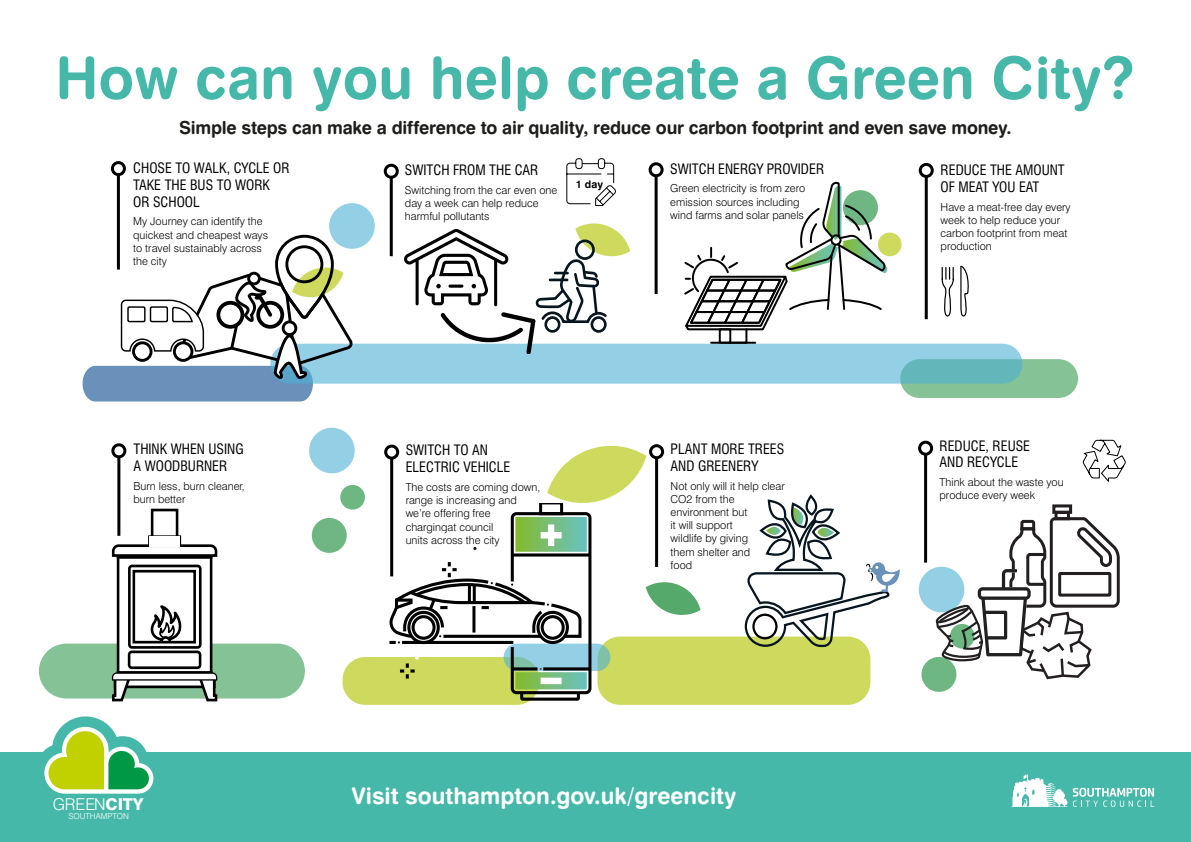
<style>
.page{position:relative;width:1191px;height:842px;background:#fff}
.page>*{position:absolute;margin:0;border:0;box-sizing:border-box;transform-origin:0 0}
.t1{font:58.3px "Swiss 721 BT Bold Rounded";color:#46b8a9}
.t2{font:23px "Swiss 721 BT Bold Rounded";color:#fff}
.t3{font:18px "Swiss 721 BT Bold Rounded";letter-spacing:-.015em;color:#1e1e1c}
.t4{font:300 16.3px "Swiss 721 BT";color:#fff}
.t5{font:condensed 14px/16.8px "Swiss 721 BT";color:#000}
.t6{font:300 11px/13.2px "Swiss 721 BT";color:#000}
.t7{font:10.6px "Swiss 721 BT Bold Rounded";color:#000}
.t8{font:300 8.3px "Swiss 721 BT";color:#fff}
.s1{font-weight:800}
</style>
<div class="page">
<div style="left:900px;top:359px;width:178px;height:39px;background:#85c295;border-radius:19px"></div>
<div style="left:342px;top:657px;width:197px;height:48px;background:#ceda5d;border-radius:23px"></div>
<div style="left:597px;top:636px;width:273px;height:69px;background:#ceda5d;border-radius:23px"></div>
<div style="left:39px;top:644px;width:266px;height:54px;background:#85c295;border-radius:27px"></div>
<svg style="left:270px;top:344px;width:752px;height:40px;background:#8fcde0"></svg>
<hr style="left:117px;top:175px;width:3px;height:95px;background:#000">
<div style="left:111px;top:161px;width:15px;height:15px;border:3px solid #000;border-radius:50%"></div>
<hr style="left:117px;top:457px;width:3px;height:79px;background:#000">
<div style="left:111px;top:443px;width:15px;height:15px;border:3px solid #000;border-radius:50%"></div>
<hr style="left:390px;top:177px;width:3px;height:79px;background:#000">
<div style="left:384px;top:164px;width:15px;height:15px;border:3px solid #000;border-radius:50%"></div>
<hr style="left:390px;top:458px;width:3px;height:118px;background:#000">
<div style="left:384px;top:445px;width:15px;height:15px;border:3px solid #000;border-radius:50%"></div>
<hr style="left:654px;top:176px;width:3px;height:118px;background:#000">
<div style="left:648px;top:162px;width:15px;height:15px;border:3px solid #000;border-radius:50%"></div>
<hr style="left:655px;top:458px;width:3px;height:109px;background:#000">
<div style="left:649px;top:444px;width:15px;height:15px;border:3px solid #000;border-radius:50%"></div>
<hr style="left:924px;top:454px;width:3px;height:109px;background:#000">
<div style="left:918px;top:441px;width:15px;height:15px;border:3px solid #000;border-radius:50%"></div>
<hr style="left:924px;top:176px;width:3px;height:143px;background:#000">
<div style="left:918px;top:163px;width:15px;height:15px;border:3px solid #000;border-radius:50%"></div>
<svg style="left:309px;top:427px;width:46px;height:47px"></svg>
<svg style="left:311px;top:485px;width:54px;height:68px"></svg>
<svg style="left:503px;top:644px;width:107px;height:27px;background:#8fcbd5"></svg>
<div style="left:878px;top:233px;width:23px;height:23px;background:#ceda5d;border-radius:50%"></div>
<svg style="left:646px;top:582px;width:54px;height:33px"></svg>
<div style="left:329px;top:203px;width:46px;height:46px;background:#94d0e5;border-radius:50%"></div>
<svg style="left:403px;top:223px;width:227px;height:130px"></svg>
<div style="left:511px;top:512px;width:80px;height:182px;border:3px solid #000;border-radius:4px"></div>
<hr style="left:512px;top:553px;width:78px;height:3px;background:#000">
<hr style="left:543px;top:667px;width:47px;height:3px;background:#000">
<hr style="left:512px;top:667px;width:25px;height:3px;background:#000">
<svg style="left:515px;top:445px;width:131px;height:107px"></svg>
<svg style="left:389px;top:562px;width:194px;height:82px"></svg>
<svg style="left:515px;top:668px;width:72px;height:34px"></svg>
<svg style="left:743px;top:494px;width:157px;height:154px"></svg>
<div style="left:752px;top:614px;width:25px;height:25px;border:2px solid #000;border-radius:50%"></div>
<div style="left:1054px;top:511px;width:16px;height:9px;border:3px solid #231f20"></div>
<div style="left:1052px;top:504px;width:20px;height:10px;border:3px solid #231f20"></div>
<svg style="left:918px;top:515px;width:202px;height:177px"></svg>
<svg style="left:683px;top:181px;width:204px;height:164px"></svg>
<hr style="left:711px;top:342px;width:44px;height:2px;background:#000">
<div style="left:118px;top:554px;width:93px;height:121px;background:linear-gradient(to right,#fff,#fff)"></div>
<div style="left:151px;top:509px;width:27px;height:31px;border:3px solid #000"></div>
<div style="left:148px;top:535px;width:33px;height:13px;border:3px solid #000"></div>
<div style="left:129px;top:652px;width:71px;height:16px;background:#fff;border-radius:3px"></div>
<div style="left:128px;top:650px;width:73px;height:19px;border:3px solid #000;border-radius:3px"></div>
<svg style="left:111px;top:543px;width:107px;height:107px"></svg>
<svg style="left:566px;top:158px;width:49px;height:48px"></svg>
<svg style="left:1082px;top:439px;width:44px;height:43px"></svg>
<svg style="left:941px;top:265px;width:28px;height:52px"></svg>
<div style="left:0;top:753px;width:1191px;height:89px;background:#46b8a9"></div>
<svg style="left:83px;top:235px;width:272px;height:166px"></svg>
<svg style="left:400px;top:657px;width:19px;height:21px"></svg>
<div style="left:149px;top:537px;width:31px;height:10px;background:#fff"></div>
<svg style="left:111px;top:671px;width:108px;height:31px"></svg>
<div style="left:36px;top:743px;width:51px;height:52px;background:#46b8a9;border-radius:50%"></div>
<div style="left:52px;top:716px;width:67px;height:68px;background:#46b8a9;border-radius:50%"></div>
<svg style="left:1011px;top:775px;width:143px;height:32px"></svg>
<svg style="left:44px;top:727px;width:109px;height:67px"></svg>
<p class="t1" style="left:55px;top:41px;width:1080px">How can you help create a Green City?</p>
<p class="t3" style="left:179px;top:117px;width:834px">Simple steps can make a difference to air quality, reduce our carbon footprint and even save money.</p>
<p class="t5" style="left:133px;top:159px;width:158px">CHOSE TO WALK, CYCLE OR<br>TAKE THE BUS TO WORK<br>OR SCHOOL</p>
<p class="t6" style="left:133px;top:215px;width:136px">My Journey can identify the quickest and cheapest ways to travel sustainably across the city</p>
<p class="t5" style="left:670px;top:160px;width:155px">SWITCH ENERGY PROVIDER</p>
<p class="t6" style="left:670px;top:182px;width:136px">Green electricity is from zero emission sources including wind farms and solar panels</p>
<p class="t5" style="left:405px;top:161px;width:135px">SWITCH FROM THE CAR</p>
<p class="t6" style="left:405px;top:183px;width:154px">Switching from the car even one day a week can help reduce harmful pollutants</p>
<p class="t5" style="left:940px;top:162px;width:126px">REDUCE THE AMOUNT<br>OF MEAT YOU EAT</p>
<p class="t6" style="left:940px;top:200px;width:132px">Have a meat-free day every week to help reduce your carbon footprint from meat production</p>
<p class="t7" style="left:576px;top:178px;width:29px">1 day</p>
<p class="t5" style="left:133px;top:440px;width:112px">THINK WHEN USING<br>A WOODBURNER</p>
<p class="t6" style="left:133px;top:479px;width:113px">Burn less, burn cleaner, burn better</p>
<p class="t4" style="left:53px;top:794px;width:92px">GREEN<span class="s1">CITY</span></p>
<p class="t8" style="left:68px;top:811px;width:62px">SOUTHAMPTON</p>
<p class="t5" style="left:406px;top:442px;width:106px">SWITCH TO AN<br>ELECTRIC VEHICLE</p>
<p class="t6" style="left:406px;top:480px;width:136px">The costs are coming down, range is increasing and we’re offering free chargingat council<br>units across the city</p>
<p class="t5" style="left:670px;top:440px;width:115px">PLANT MORE TREES<br>AND GREENERY</p>
<p class="t6" style="left:670px;top:479px;width:116px">Not only will it help clear<br>CO2 from the environment but<br>it will support<br>wildlife by giving<br>them shelter and<br>food</p>
<p class="t2" style="left:352px;top:781px;width:386px">Visit southampton.gov.uk/greencity</p>
<p class="t5" style="left:939px;top:437px;width:92px">REDUCE, REUSE<br>AND RECYCLE</p>
<p class="t6" style="left:939px;top:476px;width:126px">Think about the waste you produce every week</p>
</div>
